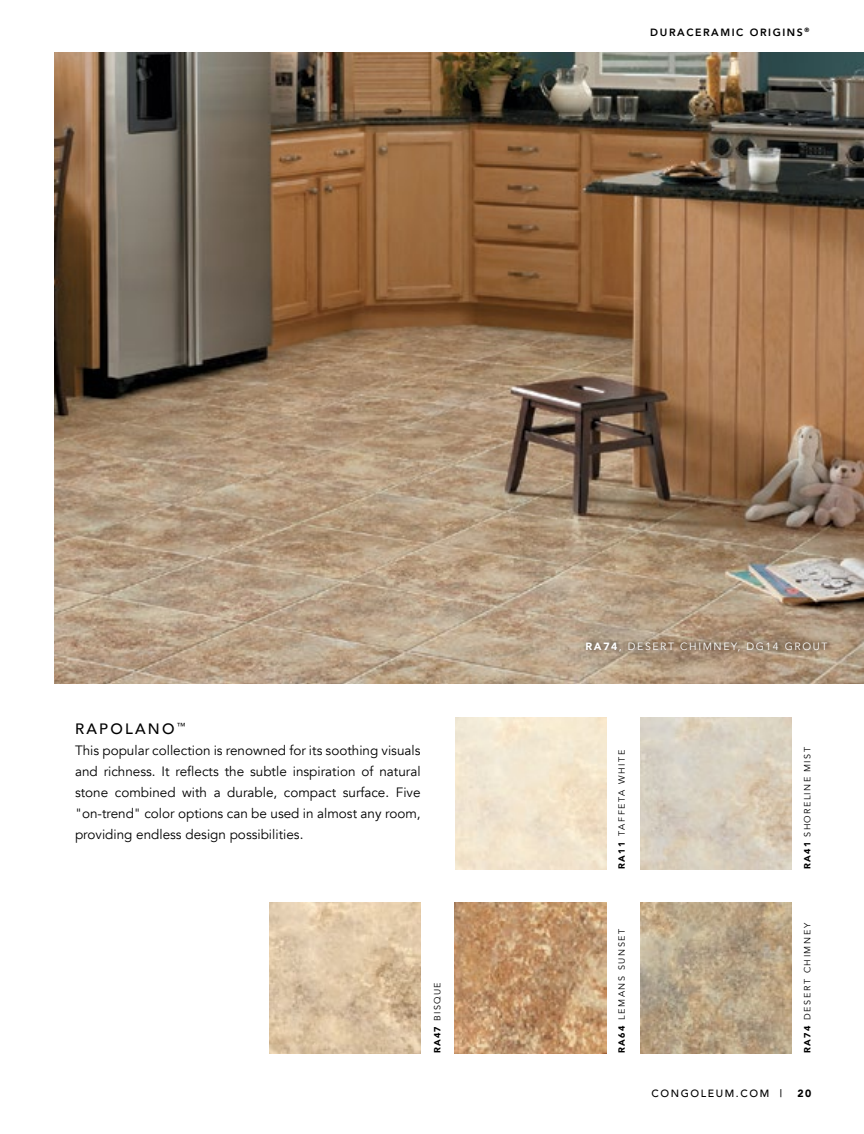
<style>
.page{position:relative;width:864px;height:1134px;background:#fff}
.page>*{position:absolute;margin:0;border:0;box-sizing:border-box;transform-origin:0 0}
.t1{font:500 15px "Avenir";letter-spacing:.15em;color:#000}
.t2{font:13.5px/21px "Avenir";color:#000;text-align:justify}
.t3{font:10.5px "Avenir";letter-spacing:.15em;color:#fff}
.t4{font:800 10.5px "Avenir";letter-spacing:.15em;color:#000}
.t5{font:500 10.5px "Avenir";letter-spacing:.15em;color:#000}
.t6{font:900 10.5px "Avenir";color:#000}
.t7{font:9px "Avenir";letter-spacing:.175em;color:#000}
.t8{font:9px "Avenir";letter-spacing:.15em;color:#000}
.s1{font-weight:900}
</style>
<div class="page">
<img style="left:54px;top:53px;width:810px;height:631px">
<div style="left:582px;top:636px;width:250px;height:20px;background:#000;opacity:.75"></div>
<img style="left:641px;top:902px;width:151px;height:151px">
<img style="left:269px;top:902px;width:152px;height:151px">
<img style="left:455px;top:902px;width:151px;height:151px">
<p class="t4" style="left:650px;top:24px;width:161px">DURACERAMIC ORIGINS<sup>®</sup></p>
<p class="t3" style="left:586px;top:640px;width:243px"><span class="s1">RA74</span>, DESERT CHIMNEY, DG14 GROUT</p>
<p class="t1" style="left:75px;top:716px;width:112px">RAPOLANO<sup>™</sup></p>
<p class="t2" style="left:75px;top:740px;width:347px">This popular collection is renowned for its soothing visuals and richness. It reflects the subtle inspiration of natural stone combined with a durable, compact surface. Five "on-trend" color options can be used in almost any room, providing endless design possibilities.</p>
<p class="t7" style="left:616px;top:869px;width:121px;rotate:-90deg"><span class="s1">RA11</span> TAFFETA WHITE</p>
<p class="t8" style="left:802px;top:869px;width:123px;rotate:-90deg"><span class="s1">RA41</span> SHORELINE MIST</p>
<p class="t7" style="left:432px;top:1053px;width:73px;rotate:-90deg"><span class="s1">RA47</span> BISQUE</p>
<p class="t7" style="left:616px;top:1053px;width:126px;rotate:-90deg"><span class="s1">RA64</span> LEMANS SUNSET</p>
<p class="t7" style="left:802px;top:1053px;width:132px;rotate:-90deg"><span class="s1">RA74</span> DESERT CHIMNEY</p>
<p class="t5" style="left:652px;top:1084px;width:132px">CONGOLEUM.COM |</p>
<p class="t6" style="left:797px;top:1084px;width:16px">20</p>
</div>
